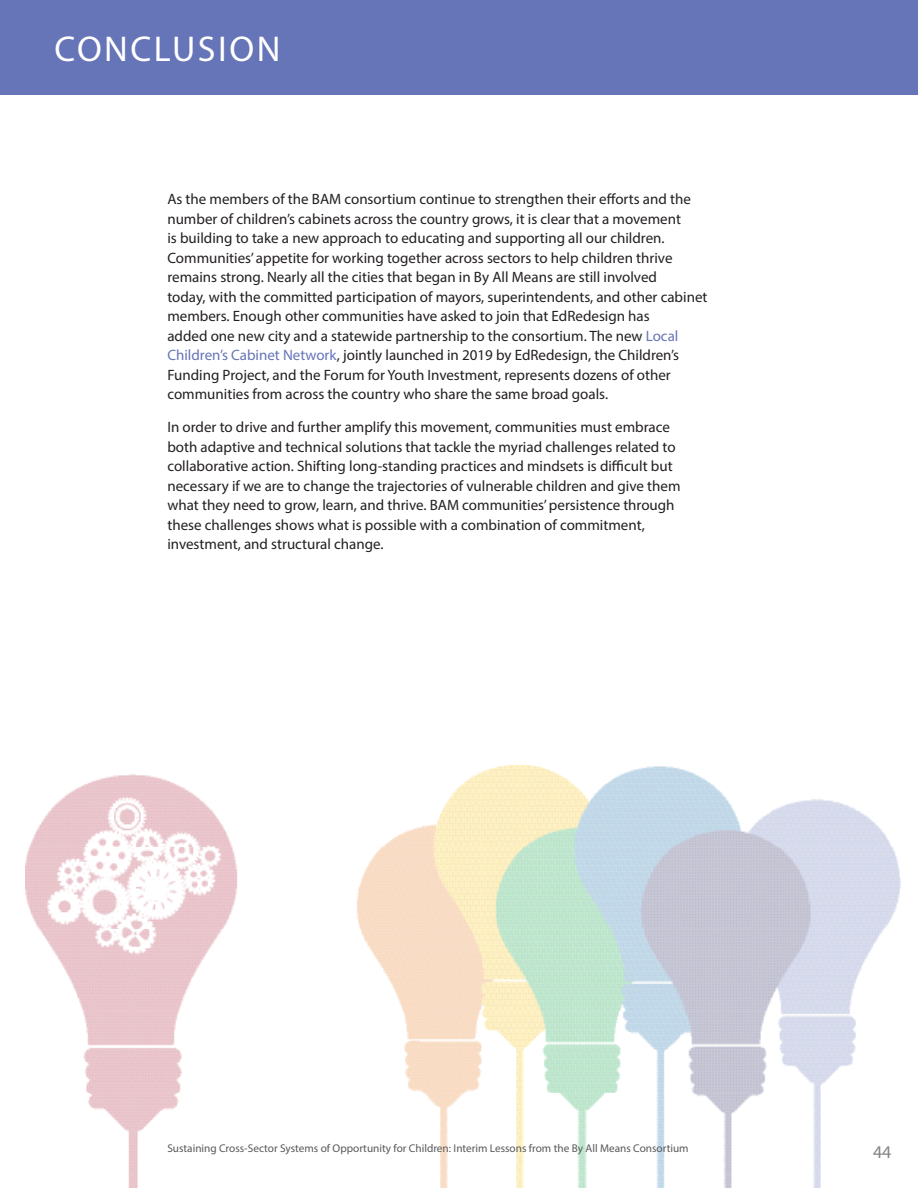
<style>
.page{position:relative;width:918px;height:1188px;background:#fff}
.page>*{position:absolute;margin:0;border:0;box-sizing:border-box;transform-origin:0 0}
.t1{font:36px "Myriad Pro";letter-spacing:.07em;color:#fff}
.t2{font:18px "Myriad Pro";color:#57585a}
.t3{font:15px/19.5px "Myriad Pro";color:#231f20}
.t4{font:11.25px "Myriad Pro";color:#57585a}
.s1{color:#6674b8}
</style>
<div class="page">
<div style="left:0;top:0;width:918px;height:94px;background:#6674b8"></div>
<img style="left:25px;top:766px;width:876px;height:422px">
<h1 class="t1" style="left:54px;top:27px;width:228px">CONCLUSION</h1>
<p class="t3" style="left:167px;top:189px;width:542px">As the members of the BAM consortium continue to strengthen their efforts and the number of children’s cabinets across the country grows, it is clear that a movement<br>is building to take a new approach to educating and supporting all our children.<br>Communities’ appetite for working together across sectors to help children thrive remains strong. Nearly all the cities that began in By All Means are still involved<br>today, with the committed participation of mayors, superintendents, and other cabinet members. Enough other communities have asked to join that EdRedesign has<br>added one new city and a statewide partnership to the consortium. The new <span class="s1">Local Children’s Cabinet Network</span>, jointly launched in 2019 by EdRedesign, the Children’s Funding Project, and the Forum for Youth Investment, represents dozens of other communities from across the country who share the same broad goals.</p>
<p class="t3" style="left:167px;top:417px;width:515px">In order to drive and further amplify this movement, communities must embrace both adaptive and technical solutions that tackle the myriad challenges related to collaborative action. Shifting long-standing practices and mindsets is difficult but necessary if we are to change the trajectories of vulnerable children and give them what they need to grow, learn, and thrive. BAM communities’ persistence through these challenges shows what is possible with a combination of commitment, investment, and structural change.</p>
<p class="t4" style="left:167px;top:1142px;width:523px">Sustaining Cross-Sector Systems of Opportunity for Children: Interim Lessons from the By All Means Consortium</p>
<p class="t2" style="left:873px;top:1140px;width:20px">44</p>
</div>
